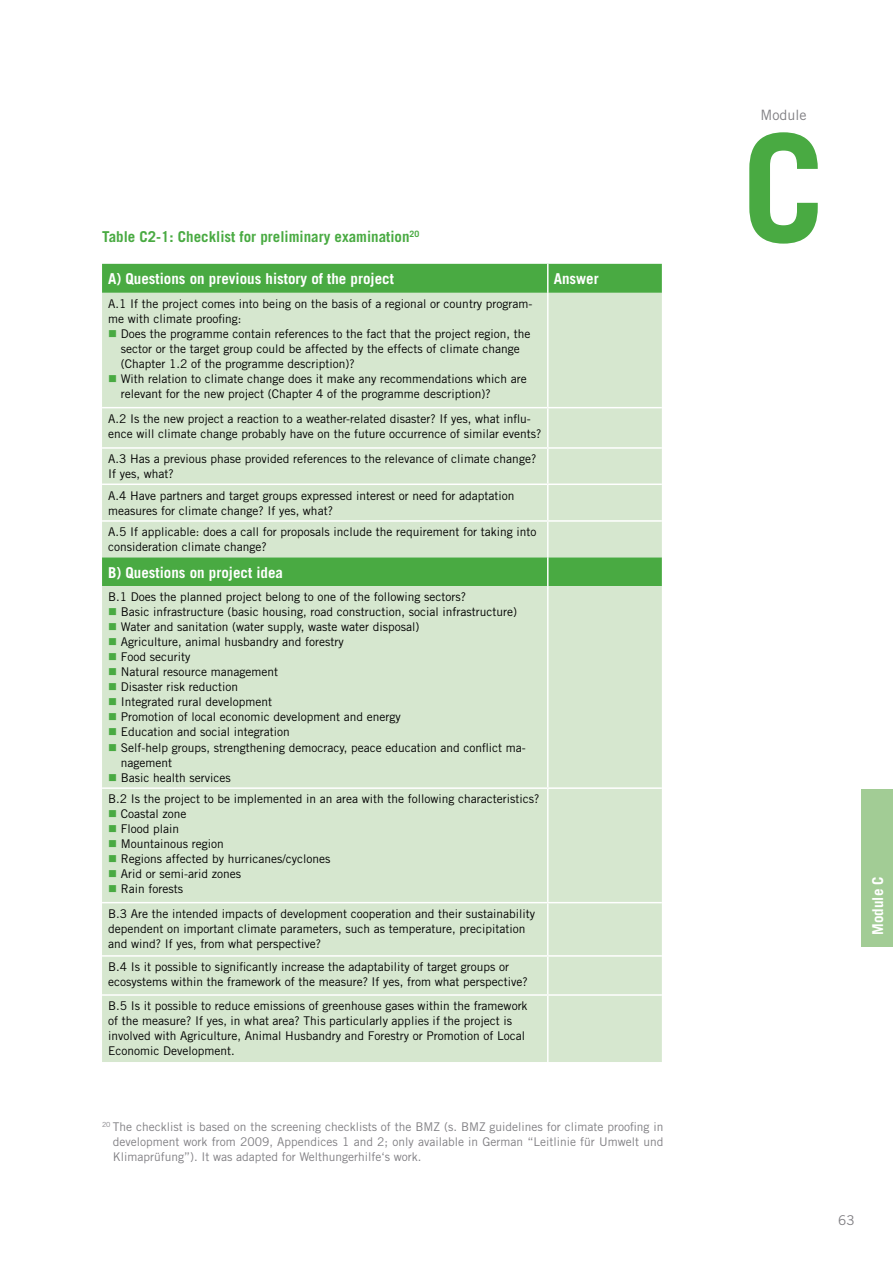
<style>
.page{position:relative;width:893px;height:1263px;background:#fff}
.page>*{position:absolute;margin:0;border:0;box-sizing:border-box;transform-origin:0 0}
.t1{font:700 150px "Trade Gothic";color:#49aa42}
.t2{font:700 15px "Trade Gothic";color:#fff}
.t3{font:700 15px "Trade Gothic";color:#49aa42}
.t4{font:14.25px "Trade Gothic";color:#807f83}
.t5{font:13.5px "Trade Gothic";color:#807f83}
.t6{font:12px/15px "Trade Gothic";color:#000}
.t7{font:12px/15px "Trade Gothic";color:#807f83;text-align:justify}
.s1{color:#49aa42}
</style>
<div class="page">
<div style="left:102px;top:264px;width:560px;height:29px;background:#49aa42"></div>
<div style="left:102px;top:293px;width:560px;height:769px;background:#d6e7cf"></div>
<hr style="left:547px;top:293px;width:2px;height:114px;background:#fff">
<hr style="left:102px;top:407px;width:446px;height:1px;background:#fff">
<hr style="left:548px;top:407px;width:114px;height:1px;background:#fff">
<hr style="left:547px;top:408px;width:2px;height:39px;background:#fff">
<hr style="left:102px;top:447px;width:446px;height:2px;background:#fff">
<hr style="left:548px;top:447px;width:114px;height:2px;background:#fff">
<hr style="left:547px;top:449px;width:2px;height:34px;background:#fff">
<hr style="left:102px;top:483px;width:446px;height:2px;background:#fff">
<hr style="left:548px;top:483px;width:114px;height:2px;background:#fff">
<hr style="left:547px;top:485px;width:2px;height:35px;background:#fff">
<hr style="left:102px;top:520px;width:446px;height:2px;background:#fff">
<hr style="left:548px;top:520px;width:114px;height:2px;background:#fff">
<hr style="left:547px;top:522px;width:2px;height:35px;background:#fff">
<hr style="left:547px;top:586px;width:2px;height:201px;background:#fff">
<hr style="left:102px;top:787px;width:446px;height:2px;background:#fff">
<hr style="left:548px;top:787px;width:114px;height:2px;background:#fff">
<hr style="left:547px;top:789px;width:2px;height:113px;background:#fff">
<hr style="left:102px;top:902px;width:446px;height:1px;background:#fff">
<hr style="left:548px;top:902px;width:114px;height:1px;background:#fff">
<hr style="left:547px;top:903px;width:2px;height:52px;background:#fff">
<hr style="left:102px;top:955px;width:446px;height:2px;background:#fff">
<hr style="left:548px;top:955px;width:114px;height:2px;background:#fff">
<hr style="left:547px;top:957px;width:2px;height:37px;background:#fff">
<hr style="left:102px;top:994px;width:446px;height:2px;background:#fff">
<hr style="left:548px;top:994px;width:114px;height:2px;background:#fff">
<hr style="left:547px;top:996px;width:2px;height:66px;background:#fff">
<hr style="left:547px;top:264px;width:2px;height:29px;background:#fff">
<hr style="left:547px;top:557px;width:2px;height:29px;background:#fff">
<div style="left:861px;top:789px;width:32px;height:158px;background:#a2cc95"></div>
<p class="t3" style="left:102px;top:227px;width:319px">Table C2-1: Checklist for preliminary examination<sup>20</sup></p>
<p class="t2" style="left:108px;top:270px;width:287px">A) Questions on previous history of the project</p>
<p class="t2" style="left:554px;top:270px;width:46px">Answer</p>
<p class="t6" style="left:108px;top:296px;width:426px">A.1 If the project comes into being on the basis of a regional or country program&shy;me with climate proofing:</p>
<p class="t6" style="left:121px;top:326px;width:411px;text-indent:-13px"><span class="s1">■</span> Does the programme contain references to the fact that the project region, the sector or the target group could be affected by the effects of climate change (Chapter 1.2 of the programme description)?</p>
<p class="t6" style="left:121px;top:371px;width:408px;text-indent:-13px"><span class="s1">■</span> With relation to climate change does it make any recommendations which are relevant for the new project (Chapter 4 of the programme description)?</p>
<p class="t6" style="left:108px;top:411px;width:435px">A.2 Is the new project a reaction to a weather-related disaster? If yes, what influ&shy;ence will climate change probably have on the future occurrence of similar events?</p>
<p class="t6" style="left:108px;top:451px;width:430px">A.3 Has a previous phase provided references to the relevance of climate change?<br>If yes, what?</p>
<p class="t6" style="left:108px;top:488px;width:408px">A.4 Have partners and target groups expressed interest or need for adaptation measures for climate change? If yes, what?</p>
<p class="t6" style="left:108px;top:524px;width:430px">A.5 If applicable: does a call for proposals include the requirement for taking into consideration climate change?</p>
<p class="t2" style="left:108px;top:563px;width:177px">B) Questions on project idea</p>
<p class="t6" style="left:108px;top:589px;width:359px">B.1 Does the planned project belong to one of the following sectors?</p>
<p class="t6" style="left:108px;top:604px;width:411px"><span class="s1">■</span> Basic infrastructure (basic housing, road construction, social infrastructure)</p>
<p class="t6" style="left:108px;top:619px;width:313px"><span class="s1">■</span> Water and sanitation (water supply, waste water disposal)</p>
<p class="t6" style="left:108px;top:634px;width:237px"><span class="s1">■</span> Agriculture, animal husbandry and forestry</p>
<p class="t6" style="left:108px;top:649px;width:84px"><span class="s1">■</span> Food security</p>
<p class="t6" style="left:108px;top:664px;width:172px"><span class="s1">■</span> Natural resource management</p>
<p class="t6" style="left:108px;top:679px;width:132px"><span class="s1">■</span> Disaster risk reduction</p>
<p class="t6" style="left:108px;top:694px;width:166px"><span class="s1">■</span> Integrated rural development</p>
<p class="t6" style="left:108px;top:709px;width:294px"><span class="s1">■</span> Promotion of local economic development and energy</p>
<p class="t6" style="left:108px;top:724px;width:183px"><span class="s1">■</span> Education and social integration</p>
<p class="t6" style="left:121px;top:739px;width:407px;text-indent:-13px"><span class="s1">■</span> Self-help groups, strengthening democracy, peace education and conflict ma&shy;nagement</p>
<p class="t6" style="left:108px;top:766px;width:433px;line-height:21.9px"><span class="s1">■</span> Basic health services<br>B.2 Is the project to be implemented in an area with the following characteristics?</p>
<p class="t6" style="left:108px;top:806px;width:80px"><span class="s1">■</span> Coastal zone</p>
<p class="t6" style="left:108px;top:821px;width:73px"><span class="s1">■</span> Flood plain</p>
<p class="t6" style="left:108px;top:836px;width:117px"><span class="s1">■</span> Mountainous region</p>
<p class="t6" style="left:108px;top:851px;width:224px"><span class="s1">■</span> Regions affected by hurricanes/cyclones</p>
<p class="t6" style="left:108px;top:866px;width:135px"><span class="s1">■</span> Arid or semi-arid zones</p>
<p class="t6" style="left:108px;top:877px;width:428px;line-height:24.5px"><span class="s1">■</span> Rain forests<br>B.3 Are the intended impacts of development cooperation and their sustainability</p>
<p class="t6" style="left:108px;top:921px;width:419px">dependent on important climate parameters, such as temperature, precipitation and wind? If yes, from what perspective?</p>
<p class="t6" style="left:108px;top:959px;width:421px">B.4 Is it possible to significantly increase the adaptability of target groups or ecosystems within the framework of the measure? If yes, from what perspective?</p>
<p class="t6" style="left:108px;top:998px;width:421px">B.5 Is it possible to reduce emissions of greenhouse gases within the framework of the measure? If yes, in what area? This particularly applies if the project is involved with Agriculture, Animal Husbandry and Forestry or Promotion of Local Economic Development.</p>
<p class="t7" style="left:113px;top:1119px;width:552px;text-indent:-11px"><sup>20</sup> The checklist is based on the screening checklists of the BMZ (s. BMZ guidelines for climate proofing in development work from 2009, Appendices 1 and 2; only available in German “Leitlinie für Umwelt und Klimaprüfung”). It was adapted for Welthungerhilfe‘s work.</p>
<p class="t4" style="left:760px;top:106px;width:47px">Module</p>
<h1 class="t1" style="left:742px;top:96px;width:85px">C</h1>
<p class="t2" style="left:868px;top:935px;width:60px;rotate:-90deg">Module C</p>
<p class="t5" style="left:838px;top:1211px;width:18px">63</p>
</div>
